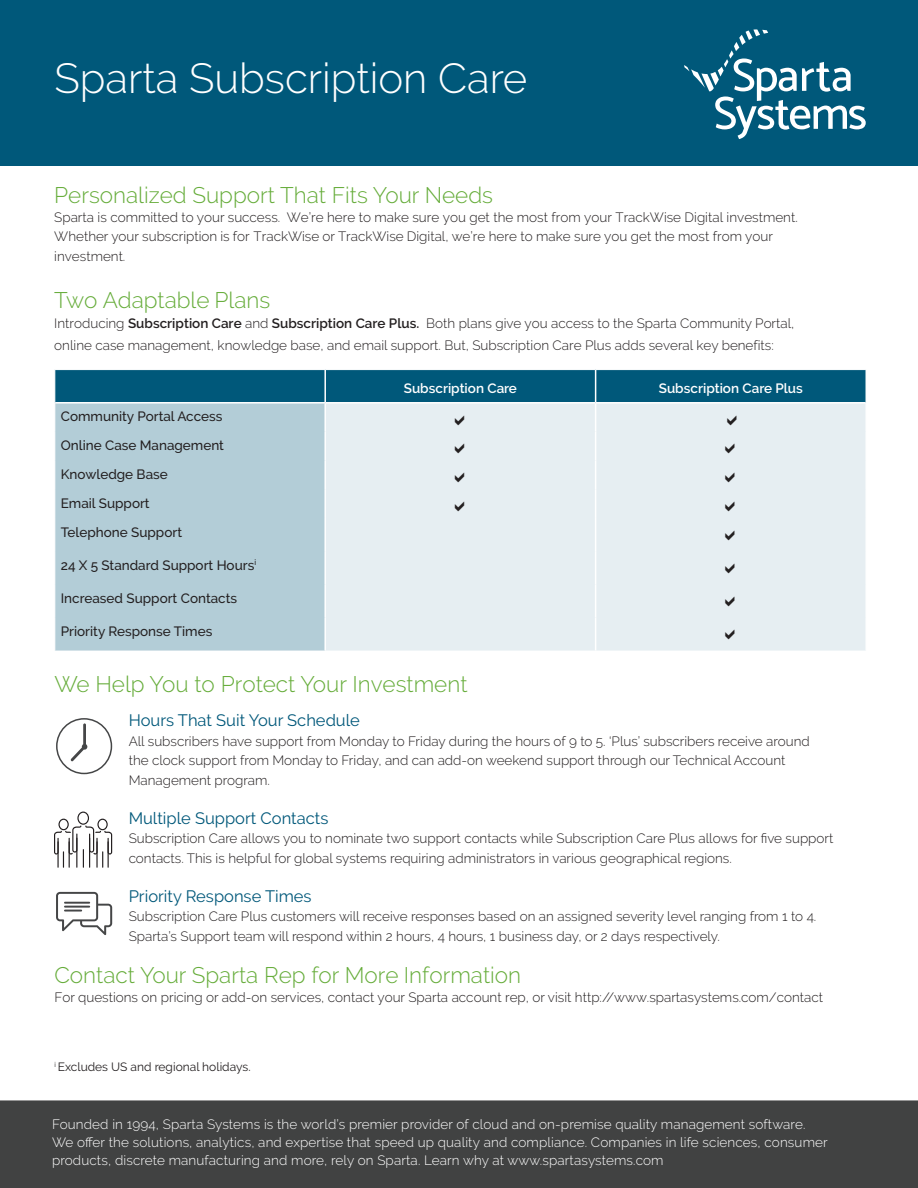
<style>
.page{position:relative;width:918px;height:1188px;background:#fff}
.page>*{position:absolute;margin:0;border:0;box-sizing:border-box;transform-origin:0 0}
.t1{font:300 42px "Raleway";color:#fff}
.t2{font:300 22.5px "Raleway";color:#65ac39}
.t3{font:16.5px "Raleway";color:#00587a}
.t4{font:300 13.5px/19.5px "Raleway";color:#231f20}
.t5{font:300 13.5px/18px "Raleway";letter-spacing:.01em;color:#fff}
.t6{font:500 13.5px "Raleway";color:#231f20}
.t7{font:600 13.5px "Raleway";color:#fff}
.t8{font:12px "Raleway";color:#231f20}
.s1{font-weight:600}
</style>
<div class="page">
<div style="left:0;top:0;width:918px;height:166px;background:#00587a"></div>
<div style="left:55px;top:518px;width:269px;height:133px;background:#b3cdd7"></div>
<div style="left:326px;top:518px;width:540px;height:133px;background:#e6eef2"></div>
<hr style="left:595px;top:518px;width:1px;height:33px;background:#fff">
<hr style="left:595px;top:551px;width:1px;height:33px;background:#fff">
<hr style="left:595px;top:584px;width:1px;height:33px;background:#fff">
<hr style="left:595px;top:617px;width:1px;height:34px;background:#fff">
<svg style="left:71px;top:723px;width:16px;height:38px"></svg>
<div style="left:56px;top:718px;width:56px;height:56px;border:2px solid #454647;border-radius:50%"></div>
<svg style="left:54px;top:812px;width:58px;height:56px"></svg>
<svg style="left:56px;top:892px;width:56px;height:43px"></svg>
<svg style="left:684px;top:29px;width:182px;height:110px"></svg>
<div style="left:0;top:1100px;width:918px;height:88px;background:#414242"></div>
<svg style="left:54px;top:370px;width:812px;height:148px;background:#a7c5d1"></svg>
<svg style="left:726px;top:530px;width:9px;height:10px"></svg>
<svg style="left:726px;top:563px;width:9px;height:10px"></svg>
<svg style="left:726px;top:596px;width:9px;height:10px"></svg>
<svg style="left:726px;top:630px;width:9px;height:10px"></svg>
<p class="t1" style="left:54px;top:54px;width:475px">Sparta Subscription Care</p>
<p class="t2" style="left:54px;top:182px;width:440px">Personalized Support That Fits Your Needs</p>
<p class="t4" style="left:54px;top:207px;width:745px">Sparta is committed to your success. We’re here to make sure you get the most from your TrackWise Digital investment.<br>Whether your subscription is for TrackWise or TrackWise Digital, we’re here to make sure you get the most from your investment.</p>
<p class="t2" style="left:54px;top:287px;width:218px">Two Adaptable Plans</p>
<p class="t4" style="left:54px;top:312px;width:742px;line-height:22.5px">Introducing <span class="s1">Subscription Care</span> and <span class="s1">Subscription Care Plus.</span> Both plans give you access to the Sparta Community Portal, online case management, knowledge base, and email support. But, Subscription Care Plus adds several key benefits:</p>
<p class="t7" style="left:404px;top:380px;width:115px">Subscription Care</p>
<p class="t7" style="left:659px;top:380px;width:145px">Subscription Care Plus</p>
<p class="t6" style="left:61px;top:409px;width:163px">Community Portal Access</p>
<p class="t6" style="left:61px;top:438px;width:165px">Online Case Management</p>
<p class="t6" style="left:61px;top:467px;width:109px">Knowledge Base</p>
<p class="t6" style="left:61px;top:495px;width:90px">Email Support</p>
<p class="t6" style="left:61px;top:524px;width:123px">Telephone Support</p>
<p class="t6" style="left:61px;top:557px;width:197px">24 X 5 Standard Support Hours<sup>i</sup></p>
<p class="t6" style="left:61px;top:590px;width:178px">Increased Support Contacts</p>
<p class="t6" style="left:61px;top:624px;width:153px">Priority Response Times</p>
<p class="t2" style="left:54px;top:671px;width:415px">We Help You to Protect Your Investment</p>
<p class="t3" style="left:129px;top:711px;width:233px">Hours That Suit Your Schedule</p>
<p class="t4" style="left:129px;top:731px;width:683px">All subscribers have support from Monday to Friday during the hours of 9 to 5. ‘Plus’ subscribers receive around the clock support from Monday to Friday, and can add-on weekend support through our Technical Account<br>Management program.</p>
<p class="t3" style="left:129px;top:808px;width:201px">Multiple Support Contacts</p>
<p class="t4" style="left:129px;top:829px;width:706px">Subscription Care allows you to nominate two support contacts while Subscription Care Plus allows for five support contacts. This is helpful for global systems requiring administrators in various geographical regions.</p>
<p class="t3" style="left:129px;top:886px;width:184px">Priority Response Times</p>
<p class="t4" style="left:129px;top:907px;width:689px">Subscription Care Plus customers will receive responses based on an assigned severity level ranging from 1 to 4.<br>Sparta’s Support team will respond within 2 hours, 4 hours, 1 business day, or 2 days respectively.</p>
<p class="t2" style="left:54px;top:962px;width:468px">Contact Your Sparta Rep for More Information</p>
<p class="t4" style="left:54px;top:988px;width:770px">For questions on pricing or add-on services, contact your Sparta account rep, or visit http://www.spartasystems.com/contact</p>
<p class="t8" style="left:54px;top:1060px;width:198px"><sup>i</sup> Excludes US and regional holidays.</p>
<p class="t5" style="left:52px;top:1115px;width:777px">Founded in 1994, Sparta Systems is the world’s premier provider of cloud and on-premise quality management software.<br>We offer the solutions, analytics, and expertise that speed up quality and compliance. Companies in life sciences, consumer products, discrete manufacturing and more, rely on Sparta. Learn why at www.spartasystems.com</p>
</div>
